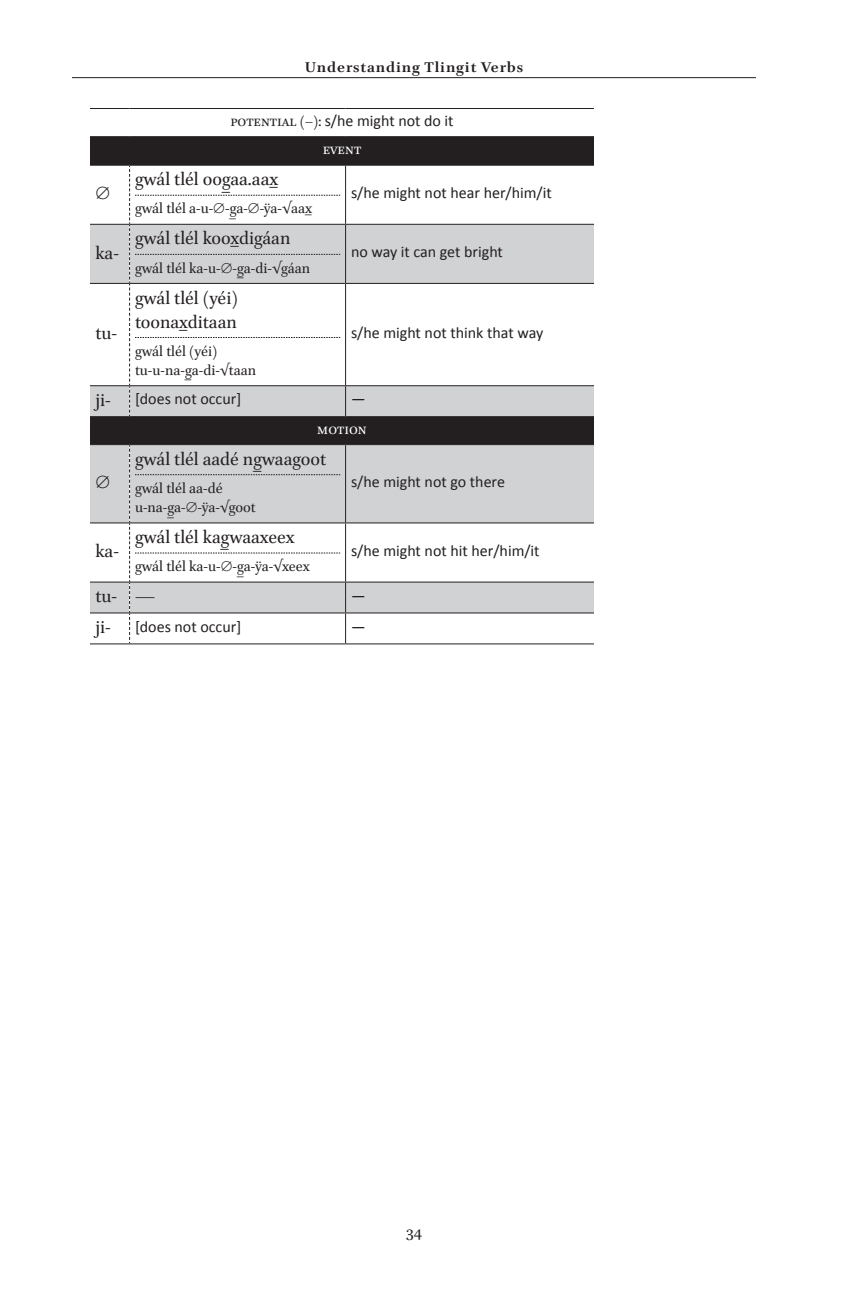
<style>
.page{position:relative;width:864px;height:1296px;background:#fff}
.page>*{position:absolute;margin:0;border:0;box-sizing:border-box;transform-origin:0 0}
.t1{font:20px/24px "Brill";color:#231f20}
.t2{font:18px "Brill";color:#231f20}
.t3{font:16px "Calibri";color:#231f20}
.t4{font:16px/19.2px "Brill";color:#231f20}
.t5{font:700 16px "Brill";letter-spacing:.05em;color:#231f20;scale:1.1 1}
.t6{font:16px "Brill";color:#fff}
.s1{font-family:"Brill"}
.s2{font-family:"Brill";font-size:20px}
</style>
<div class="page">
<hr style="left:72px;top:77px;width:684px;height:1px;background:#231f20">
<svg style="left:90px;top:137px;width:504px;height:87px"></svg>
<svg style="left:90px;top:225px;width:504px;height:387px;fill:#d1d2d4"></svg>
<hr style="left:90px;top:108px;width:40px;height:1px;background:#231f20">
<hr style="left:130px;top:108px;width:216px;height:1px;background:#231f20">
<hr style="left:346px;top:108px;width:248px;height:1px;background:#231f20">
<hr style="left:90px;top:136px;width:40px;height:1px;background:#231f20">
<hr style="left:130px;top:136px;width:216px;height:1px;background:#231f20">
<hr style="left:346px;top:136px;width:248px;height:1px;background:#231f20">
<hr style="left:90px;top:165px;width:40px;height:1px;background:#231f20">
<hr style="left:130px;top:165px;width:216px;height:1px;background:#231f20">
<hr style="left:346px;top:165px;width:248px;height:1px;background:#231f20">
<hr style="left:90px;top:224px;width:40px;height:1px;background:#231f20">
<hr style="left:130px;top:224px;width:216px;height:1px;background:#231f20">
<hr style="left:346px;top:224px;width:248px;height:1px;background:#231f20">
<hr style="left:90px;top:283px;width:40px;height:1px;background:#231f20">
<hr style="left:130px;top:283px;width:216px;height:1px;background:#231f20">
<hr style="left:346px;top:283px;width:248px;height:1px;background:#231f20">
<hr style="left:90px;top:385px;width:40px;height:1px;background:#231f20">
<hr style="left:130px;top:385px;width:216px;height:1px;background:#231f20">
<hr style="left:346px;top:385px;width:248px;height:1px;background:#231f20">
<hr style="left:90px;top:416px;width:40px;height:1px;background:#231f20">
<hr style="left:130px;top:416px;width:216px;height:1px;background:#231f20">
<hr style="left:346px;top:416px;width:248px;height:1px;background:#231f20">
<hr style="left:90px;top:444px;width:40px;height:1px;background:#231f20">
<hr style="left:130px;top:444px;width:216px;height:1px;background:#231f20">
<hr style="left:346px;top:444px;width:248px;height:1px;background:#231f20">
<hr style="left:90px;top:522px;width:40px;height:1px;background:#231f20">
<hr style="left:346px;top:522px;width:248px;height:1px;background:#231f20">
<hr style="left:90px;top:582px;width:40px;height:1px;background:#231f20">
<hr style="left:346px;top:582px;width:248px;height:1px;background:#231f20">
<hr style="left:90px;top:612px;width:40px;height:1px;background:#231f20">
<hr style="left:346px;top:612px;width:248px;height:1px;background:#231f20">
<hr style="left:90px;top:643px;width:40px;height:1px;background:#231f20">
<hr style="left:130px;top:643px;width:216px;height:1px;background:#231f20">
<hr style="left:346px;top:643px;width:248px;height:1px;background:#231f20">
<hr style="left:345px;top:166px;width:1px;height:58px;background:#231f20">
<hr style="left:345px;top:225px;width:1px;height:58px;background:#231f20">
<hr style="left:345px;top:284px;width:1px;height:101px;background:#231f20">
<hr style="left:345px;top:386px;width:1px;height:30px;background:#231f20">
<svg style="left:129px;top:166px;width:211px;height:250px"></svg>
<svg style="left:129px;top:445px;width:217px;height:198px"></svg>
<p class="t5" style="left:305px;top:56px;width:200px">Understanding Tlingit Verbs</p>
<p class="t3" style="left:230px;top:111px;width:225px"><span class="s1">potential (–):</span> s/he might not do it</p>
<p class="t6" style="left:323px;top:139px;width:40px">event</p>
<p class="t1" style="left:95px;top:180px;width:16px">∅</p>
<p class="t1" style="left:135px;top:166px;width:153px">gwál tlél oog̲aa.aax̲</p>
<p class="t4" style="left:135px;top:198px;width:185px">gwál tlél a-u-∅-g̲a-∅-ÿa-√aax̲</p>
<p class="t3" style="left:351px;top:183px;width:202px">s/he might not hear her/him/it</p>
<p class="t1" style="left:95px;top:239px;width:25px">ka-</p>
<p class="t1" style="left:135px;top:225px;width:157px">gwál tlél koox̲digáan</p>
<p class="t4" style="left:135px;top:257px;width:177px">gwál tlél ka-u-∅-g̲a-di-√gáan</p>
<p class="t3" style="left:351px;top:242px;width:153px">no way it can get bright</p>
<p class="t1" style="left:95px;top:320px;width:23px">tu-</p>
<p class="t1" style="left:135px;top:284px;width:104px">gwál tlél (yéi) toonax̲ditaan</p>
<p class="t4" style="left:135px;top:340px;width:123px">gwál tlél (yéi) tu-u-na-g̲a-di-√taan</p>
<p class="t3" style="left:351px;top:323px;width:194px">s/he might not think that way</p>
<p class="t3" style="left:95px;top:389px;width:147px"><span class="s2">ji-</span> [does not occur]</p>
<p class="t3" style="left:351px;top:389px;width:16px">—</p>
<p class="t6" style="left:317px;top:418px;width:51px">motion</p>
<p class="t1" style="left:95px;top:469px;width:16px">∅</p>
<p class="t1" style="left:95px;top:538px;width:25px">ka-</p>
<p class="t1" style="left:135px;top:446px;width:193px">gwál tlél aadé ng̲waagoot</p>
<p class="t4" style="left:135px;top:478px;width:122px">gwál tlél aa-dé u-na-g̲a-∅-ÿa-√goot</p>
<p class="t3" style="left:351px;top:472px;width:155px">s/he might not go there</p>
<p class="t1" style="left:135px;top:524px;width:161px">gwál tlél kag̲waaxeex</p>
<p class="t4" style="left:135px;top:556px;width:176px">gwál tlél ka-u-∅-g̲a-ÿa-√xeex</p>
<p class="t3" style="left:351px;top:541px;width:190px">s/he might not hit her/him/it</p>
<p class="t1" style="left:95px;top:583px;width:61px">tu- —</p>
<p class="t3" style="left:351px;top:586px;width:16px">—</p>
<p class="t3" style="left:95px;top:617px;width:147px"><span class="s2">ji-</span> [does not occur]</p>
<p class="t3" style="left:351px;top:617px;width:16px">—</p>
<p class="t2" style="left:406px;top:1220px;width:17px">34</p>
</div>
